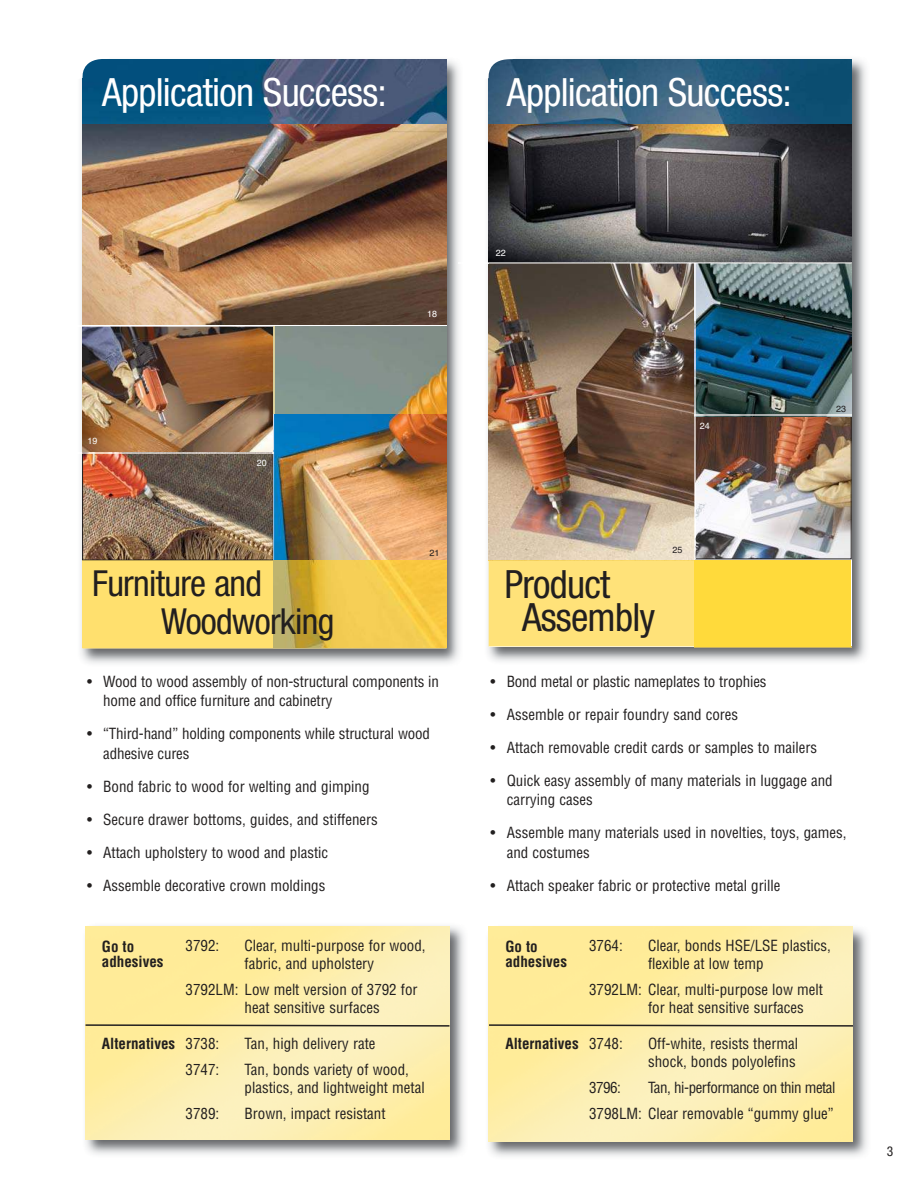
<style>
.page{position:relative;width:918px;height:1188px;background:#fff}
.page>*{position:absolute;margin:0;border:0;box-sizing:border-box;transform-origin:0 0}
.t1{font:condensed 39px "Helvetica Neue";letter-spacing:-.02em;color:#fff}
.t2{font:condensed 39px/33px "Helvetica Neue";letter-spacing:-.02em;color:#221f1f}
.t3{font:condensed 35.85px/38.4px "Helvetica Neue";letter-spacing:-.02em;color:#221f1f}
.t4{font:condensed 15px/18px "Helvetica";color:#221f1f}
.t5{font:700 condensed 15px/15px "Helvetica";color:#221f1f}
.t6{font:condensed 13.5px "Helvetica Neue";color:#221f1f}
.t7{font:4.35px "Helvetica";color:#fff}
.t8{font:4.35px "Helvetica";color:#221f1f}
</style>
<div class="page">
<img style="left:85px;top:926px;width:379px;height:229px">
<img style="left:488px;top:926px;width:379px;height:231px">
<img style="left:487px;top:59px;width:379px;height:603px">
<img style="left:80px;top:59px;width:379px;height:605px">
<img style="left:86px;top:926px;width:363px;height:213px">
<svg style="left:85px;top:1024px;width:366px;height:3px"></svg>
<img style="left:489px;top:926px;width:364px;height:215px">
<svg style="left:488px;top:1024px;width:367px;height:3px"></svg>
<img style="left:274px;top:414px;width:172px;height:146px">
<img style="left:82px;top:124px;width:364px;height:202px">
<div style="left:82px;top:560px;width:191px;height:88px;background:#ffe06e"></div>
<img style="left:273px;top:560px;width:173px;height:88px">
<img style="left:82px;top:59px;width:364px;height:65px">
<img style="left:82px;top:327px;width:191px;height:123px">
<img style="left:489px;top:124px;width:362px;height:139px">
<img style="left:489px;top:59px;width:362px;height:65px">
<svg style="left:80px;top:59px;width:48px;height:23px"></svg>
<img style="left:273px;top:327px;width:1px;height:123px">
<svg style="left:80px;top:326px;width:366px;height:1px"></svg>
<img style="left:80px;top:450px;width:194px;height:111px">
<img style="left:274px;top:327px;width:172px;height:87px">
<svg style="left:487px;top:59px;width:47px;height:23px"></svg>
<img style="left:458px;top:263px;width:393px;height:383px">
<img style="left:694px;top:647px;width:157px;height:1px">
<hr style="left:694px;top:646px;width:157px;height:1px;background:#ffe279">
<div style="left:694px;top:560px;width:157px;height:86px;background:#ffda3b"></div>
<h1 class="t1" style="left:102px;top:78px;width:286px">Application Success:</h1>
<h1 class="t1" style="left:507px;top:78px;width:286px">Application Success:</h1>
<p class="t7" style="left:88px;top:440px;width:12px">19</p>
<p class="t7" style="left:257px;top:462px;width:12px">20</p>
<h2 class="t3" style="left:161px;top:567px;width:175px;text-indent:-69px">Furniture and<br>Woodworking</h2>
<p class="t7" style="left:427px;top:313px;width:12px">18</p>
<p class="t8" style="left:429px;top:552px;width:12px">21</p>
<p class="t4" style="left:103px;top:673px;width:337px;line-height:19.5px;text-indent:-16px">• Wood to wood assembly of non-structural components in home and office furniture and cabinetry</p>
<p class="t4" style="left:103px;top:726px;width:328px;line-height:19.5px;text-indent:-16px">• “Third-hand” holding components while structural wood adhesive cures</p>
<p class="t4" style="left:87px;top:779px;width:284px">• Bond fabric to wood for welting and gimping</p>
<p class="t4" style="left:87px;top:812px;width:292px">• Secure drawer bottoms, guides, and stiffeners</p>
<p class="t4" style="left:87px;top:845px;width:243px">• Attach upholstery to wood and plastic</p>
<p class="t4" style="left:87px;top:878px;width:240px">• Assemble decorative crown moldings</p>
<p class="t5" style="left:102px;top:941px;width:63px">Go to adhesives</p>
<p class="t5" style="left:102px;top:1038px;width:75px">Alternatives</p>
<p class="t4" style="left:186px;top:938px;width:35px">3792:</p>
<p class="t4" style="left:245px;top:938px;width:183px">Clear, multi-purpose for wood, fabric, and upholstery</p>
<p class="t4" style="left:245px;top:982px;width:175px;text-indent:-59px">3792LM: Low melt version of 3792 for heat sensitive surfaces</p>
<p class="t4" style="left:186px;top:1036px;width:35px">3738:</p>
<p class="t4" style="left:245px;top:1036px;width:133px">Tan, high delivery rate</p>
<p class="t4" style="left:186px;top:1062px;width:35px">3747:</p>
<p class="t4" style="left:245px;top:1062px;width:182px">Tan, bonds variety of wood, plastics, and lightweight metal</p>
<p class="t4" style="left:186px;top:1106px;width:35px">3789:</p>
<p class="t4" style="left:245px;top:1106px;width:143px">Brown, impact resistant</p>
<p class="t7" style="left:496px;top:252px;width:12px">22</p>
<p class="t7" style="left:700px;top:425px;width:12px">24</p>
<p class="t8" style="left:836px;top:407px;width:12px">23</p>
<h1 class="t2" style="left:522px;top:571px;width:135px;text-indent:-18px">Product<br>Assembly</h1>
<p class="t8" style="left:673px;top:549px;width:12px">25</p>
<p class="t4" style="left:490px;top:674px;width:278px">• Bond metal or plastic nameplates to trophies</p>
<p class="t4" style="left:490px;top:707px;width:249px">• Assemble or repair foundry sand cores</p>
<p class="t4" style="left:490px;top:740px;width:328px">• Attach removable credit cards or samples to mailers</p>
<p class="t4" style="left:507px;top:772px;width:328px;line-height:19.5px;text-indent:-16px">• Quick easy assembly of many materials in luggage and carrying cases</p>
<p class="t4" style="left:507px;top:825px;width:341px;line-height:19.5px;text-indent:-16px">• Assemble many materials used in novelties, toys, games, and costumes</p>
<p class="t4" style="left:490px;top:878px;width:291px">• Attach speaker fabric or protective metal grille</p>
<p class="t5" style="left:505px;top:941px;width:63px">Go to adhesives</p>
<p class="t5" style="left:505px;top:1038px;width:75px">Alternatives</p>
<p class="t4" style="left:589px;top:938px;width:35px">3764:</p>
<p class="t4" style="left:648px;top:938px;width:184px">Clear, bonds HSE/LSE plastics, flexible at low temp</p>
<p class="t4" style="left:648px;top:982px;width:176px;text-indent:-59px">3792LM: Clear, multi-purpose low melt for heat sensitive surfaces</p>
<p class="t4" style="left:589px;top:1036px;width:35px">3748:</p>
<p class="t4" style="left:648px;top:1036px;width:152px">Off-white, resists thermal shock, bonds polyolefins</p>
<p class="t4" style="left:589px;top:1080px;width:33px">3796:</p>
<p class="t4" style="left:589px;top:1076px;width:248px;line-height:26.1px;text-align:right">Tan, hi-performance on thin metal<br>3798LM: Clear removable “gummy glue”</p>
<p class="t6" style="left:887px;top:1147px;width:8px">3</p>
</div>
